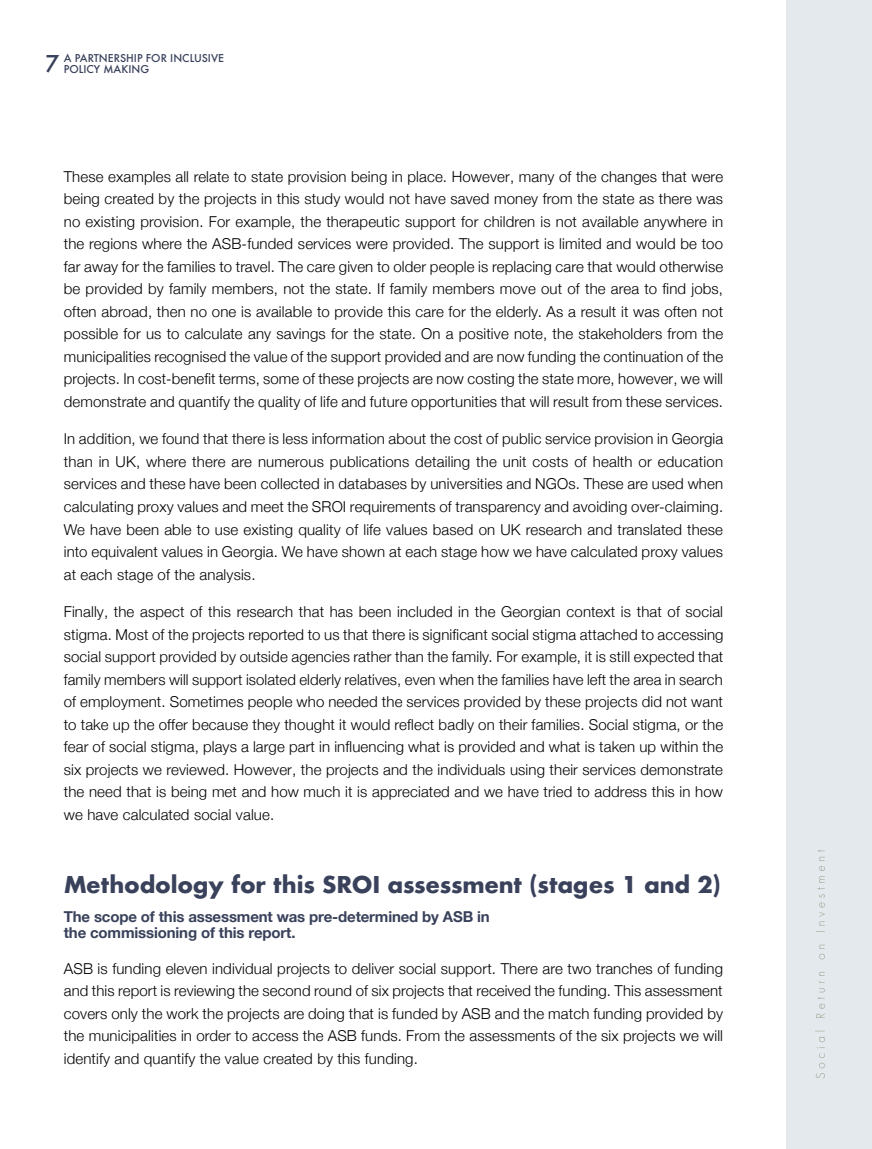
<style>
.page{position:relative;width:872px;height:1149px;background:#fff}
.page>*{position:absolute;margin:0;border:0;box-sizing:border-box;transform-origin:0 0}
.t1{font:700 22.5px "Futura";letter-spacing:-.01em;color:#39415b}
.t2{font:300 15px/22.5px "Helvetica Neue LTGEO 45";letter-spacing:.01em;color:#000;text-align:justify}
.t3{font:700 15px/16.5px "Helvetica Neue LTGEO 75";letter-spacing:-.01em;color:#39415b}
.t4{font:500 10.5px/11.6px "Futura";color:#39415b}
</style>
<div class="page">
<div style="left:787px;top:0;width:85px;height:1148px;background:#e3e9ec"></div>
<svg style="left:815px;top:849px;width:10px;height:228px"></svg>
<p class="t4" style="left:46px;top:52px;width:180px;text-indent:18px">A PARTNERSHIP FOR INCLUSIVE<br><sup>7</sup> POLICY MAKING</p>
<p class="t2" style="left:64px;top:165px;width:661px">These examples all relate to state provision being in place. However, many of the changes that were being created by the projects in this study would not have saved money from the state as there was no existing provision. For example, the therapeutic support for children is not available anywhere in the regions where the ASB-funded services were provided. The support is limited and would be too far away for the families to travel. The care given to older people is replacing care that would otherwise be provided by family members, not the state. If family members move out of the area to find jobs, often abroad, then no one is available to provide this care for the elderly. As a result it was often not possible for us to calculate any savings for the state. On a positive note, the stakeholders from the municipalities recognised the value of the support provided and are now funding the continuation of the projects. In cost-benefit terms, some of these projects are now costing the state more, however, we will demonstrate and quantify the quality of life and future opportunities that will result from these services.</p>
<p class="t2" style="left:64px;top:427px;width:661px">In addition, we found that there is less information about the cost of public service provision in Georgia than in UK, where there are numerous publications detailing the unit costs of health or education services and these have been collected in databases by universities and NGOs. These are used when calculating proxy values and meet the SROI requirements of transparency and avoiding over-claiming.<br>We have been able to use existing quality of life values based on UK research and translated these into equivalent values in Georgia. We have shown at each stage how we have calculated proxy values at each stage of the analysis.</p>
<p class="t2" style="left:64px;top:600px;width:661px">Finally, the aspect of this research that has been included in the Georgian context is that of social stigma. Most of the projects reported to us that there is significant social stigma attached to accessing social support provided by outside agencies rather than the family. For example, it is still expected that family members will support isolated elderly relatives, even when the families have left the area in search of employment. Sometimes people who needed the services provided by these projects did not want to take up the offer because they thought it would reflect badly on their families. Social stigma, or the fear of social stigma, plays a large part in influencing what is provided and what is taken up within the six projects we reviewed. However, the projects and the individuals using their services demonstrate the need that is being met and how much it is appreciated and we have tried to address this in how we have calculated social value.</p>
<h1 class="t1" style="left:64px;top:867px;width:659px">Methodology for this SROI assessment (stages 1 and 2)</h1>
<p class="t3" style="left:64px;top:907px;width:427px">The scope of this assessment was pre-determined by ASB in the commissioning of this report.</p>
<p class="t2" style="left:64px;top:956px;width:661px">ASB is funding eleven individual projects to deliver social support. There are two tranches of funding and this report is reviewing the second round of six projects that received the funding. This assessment covers only the work the projects are doing that is funded by ASB and the match funding provided by the municipalities in order to access the ASB funds. From the assessments of the six projects we will identify and quantify the value created by this funding.</p>
</div>
